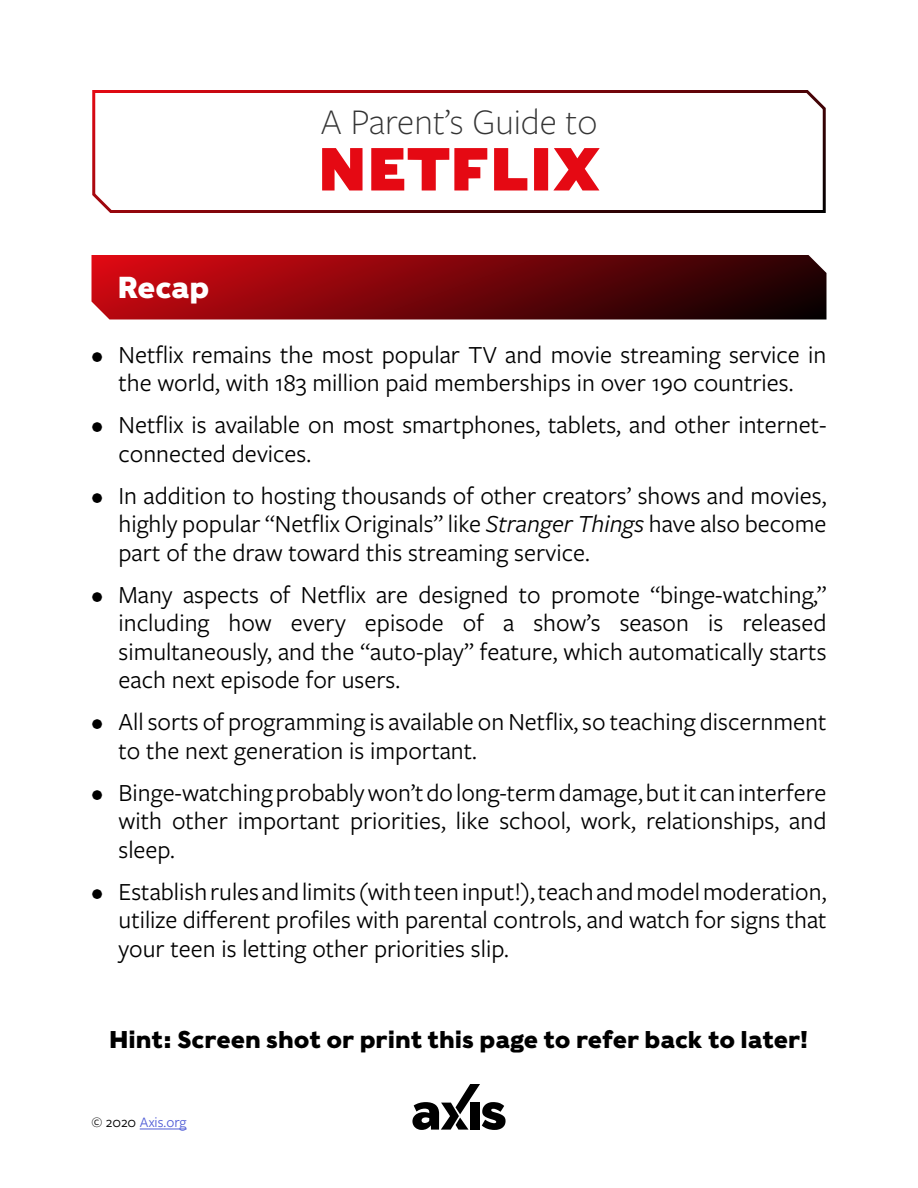
<style>
.page{position:relative;width:918px;height:1188px;background:#fff}
.page>*{position:absolute;margin:0;border:0;box-sizing:border-box;transform-origin:0 0}
.t1{font:900 60px "Caslons Egyptian";color:#e50913}
.t2{font:300 37.5px "Freight Sans Pro";color:#343434}
.t3{font:700 30px "Caslons Egyptian";letter-spacing:-.005em;color:#fff}
.t4{font:25.5px/28.5px "Freight Sans Pro";color:#000;text-align:justify}
.t5{font:700 24px "Caslons Egyptian";color:#000}
.t6{font:15px "Freight Sans Pro";color:#4f5cd6}
.s1{font-style:italic}
.s2{color:#000}
</style>
<div class="page">
<svg style="left:92px;top:255px;width:734px;height:65px;background:#74080c"></svg>
<svg style="left:92px;top:90px;width:734px;height:123px"></svg>
<svg style="left:412px;top:1084px;width:94px;height:46px"></svg>
<hr style="left:140px;top:1129px;width:47px;height:1px;background:#4f5cd6">
<h2 class="t2" style="left:321px;top:97px;width:278px">A Parent’s Guide to</h2>
<p class="t3" style="left:117px;top:268px;width:94px">Recap</p>
<h1 class="t1" style="left:318px;top:130px;width:284px">NETFLIX</h1>
<p class="t4" style="left:92px;top:339px;width:737px;text-align:center">• Netflix remains the most popular TV and movie streaming service in the world, with 183 million paid memberships in over 190 countries.</p>
<p class="t4" style="left:119px;top:409px;width:709px;text-indent:-27px">• Netflix is available on most smartphones, tablets, and other internet&shy;connected devices.</p>
<p class="t4" style="left:119px;top:480px;width:710px;text-indent:-27px">• In addition to hosting thousands of other creators’ shows and movies, highly popular “Netflix Originals” like <span class="s1">Stranger Things</span> have also become part of the draw toward this streaming service.</p>
<p class="t4" style="left:119px;top:579px;width:710px;text-indent:-27px">• Many aspects of Netflix are designed to promote “binge-watching,” including how every episode of a show’s season is released simultaneously, and the “auto-play” feature, which automatically starts each next episode for users.</p>
<p class="t4" style="left:119px;top:706px;width:709px;text-indent:-27px">• All sorts of programming is available on Netflix, so teaching discernment to the next generation is important.</p>
<p class="t4" style="left:119px;top:777px;width:709px;text-indent:-27px">• Binge-watching probably won’t do long-term damage, but it can interfere with other important priorities, like school, work, relationships, and sleep.</p>
<p class="t4" style="left:119px;top:876px;width:710px;text-indent:-27px">• Establish rules and limits (with teen input!), teach and model moderation, utilize different profiles with parental controls, and watch for signs that your teen is letting other priorities slip.</p>
<p class="t5" style="left:109px;top:1023px;width:701px">Hint: Screen shot or print this page to refer back to later!</p>
<p class="t6" style="left:92px;top:1112px;width:97px"><span class="s2">© 2020</span> Axis.org</p>
</div>
